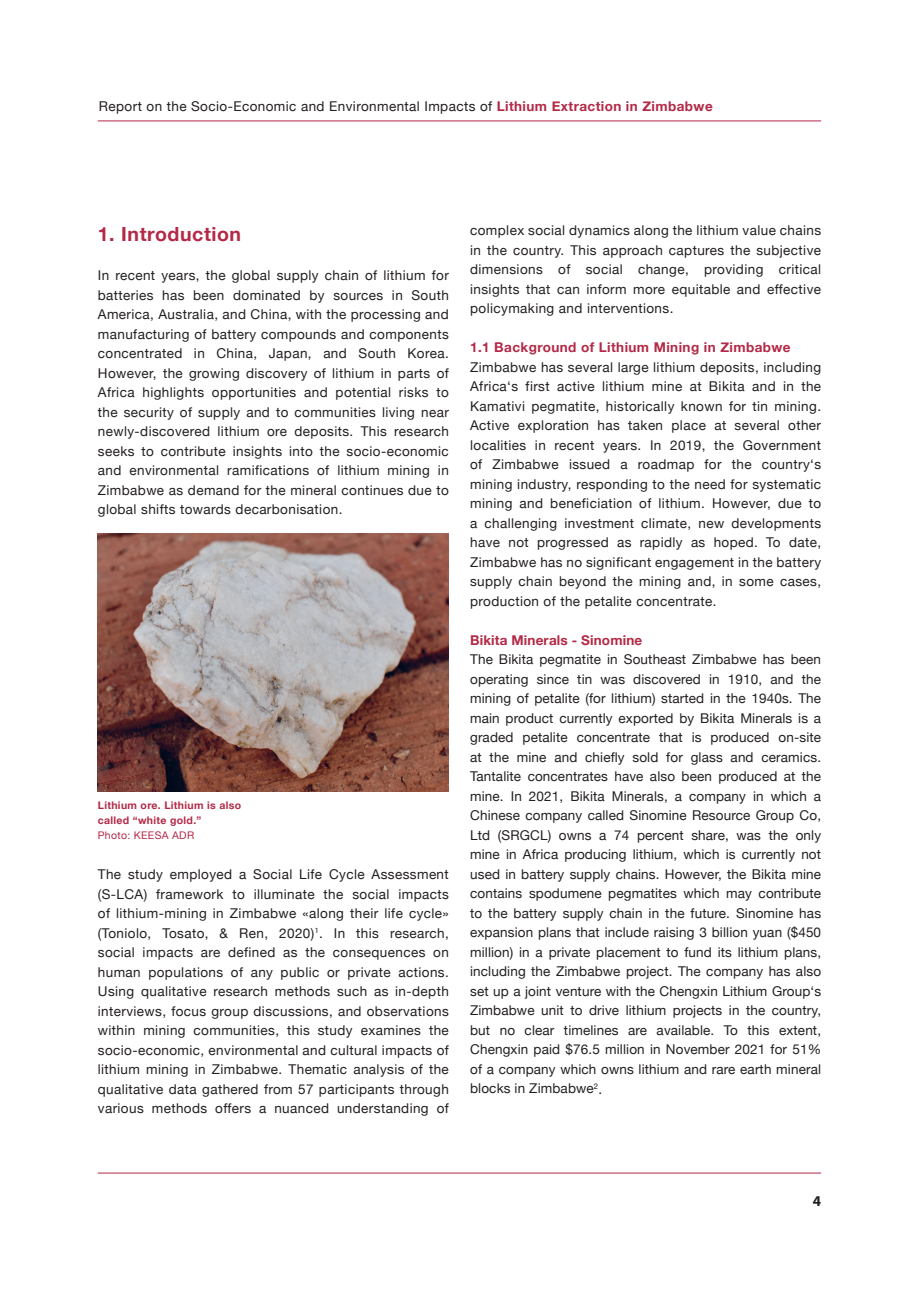
<style>
.page{position:relative;width:919px;height:1289px;background:#fff}
.page>*{position:absolute;margin:0;border:0;box-sizing:border-box;transform-origin:0 0}
.t1{font:700 19.5px "Helvetica Neue";letter-spacing:.03em;color:#b32947}
.t2{font:700 15px "Myriad Pro";color:#231f20}
.t3{font:13.5px/19.5px "Helvetica Neue";letter-spacing:.03em;color:#231f20;text-align:justify}
.t4{font:700 13.5px "Helvetica Neue";letter-spacing:.03em;color:#b32947}
.t5{font:700 13.5px "Helvetica Neue";letter-spacing:.01em;color:#b32947}
.t6{font:700 10.5px/15px "Helvetica Neue";letter-spacing:.03em;color:#b32947}
.t7{font:10.5px "Helvetica Neue";letter-spacing:.03em;color:#b32947}
.s1{font-weight:700;color:#b32947}
</style>
<div class="page">
<hr style="left:98px;top:1172px;width:723px;height:1px;background:#b32947">
<hr style="left:98px;top:120px;width:723px;height:1px;background:#b32947">
<img style="left:98px;top:533px;width:351px;height:258px">
<p class="t3" style="left:99px;top:96px;width:615px">Report on the Socio-Economic and Environmental Impacts of <span class="s1">Lithium Extraction in Zimbabwe</span></p>
<h1 class="t1" style="left:98px;top:222px;width:145px">1. Introduction</h1>
<p class="t3" style="left:98px;top:265px;width:352px">In recent years, the global supply chain of lithium for batteries has been dominated by sources in South America, Australia, and China, with the processing and manufacturing of battery compounds and components concentrated in China, Japan, and South Korea.<br>However, the growing discovery of lithium in parts of Africa highlights opportunities and potential risks to the security of supply and to communities living near newly-discovered lithium ore deposits. This research seeks to contribute insights into the socio-economic and environmental ramifications of lithium mining in Zimbabwe as demand for the mineral continues due to global shifts towards decarbonisation.</p>
<p class="t6" style="left:98px;top:797px;width:145px">Lithium ore. Lithium is also called “white gold.”</p>
<p class="t7" style="left:98px;top:829px;width:98px">Photo: KEESA ADR</p>
<p class="t3" style="left:98px;top:864px;width:352px">The study employed a Social Life Cycle Assessment (S-LCA) framework to illuminate the social impacts of lithium-mining in Zimbabwe «along their life cycle» (Toniolo, Tosato, &amp; Ren, 2020)<sup>1</sup>. In this research, social impacts are defined as the consequences on human populations of any public or private actions.<br>Using qualitative research methods such as in-depth interviews, focus group discussions, and observations within mining communities, this study examines the socio-economic, environmental and cultural impacts of lithium mining in Zimbabwe. Thematic analysis of the qualitative data gathered from 57 participants through various methods offers a nuanced understanding of</p>
<p class="t3" style="left:470px;top:220px;width:352px">complex social dynamics along the lithium value chains in the country. This approach captures the subjective dimensions of social change, providing critical insights that can inform more equitable and effective policymaking and interventions.</p>
<p class="t4" style="left:470px;top:339px;width:322px">1.1 Background of Lithium Mining in Zimbabwe</p>
<p class="t3" style="left:470px;top:357px;width:352px">Zimbabwe has several large lithium deposits, including Africa‘s first active lithium mine at Bikita and in the Kamativi pegmatite, historically known for tin mining.<br>Active exploration has taken place at several other localities in recent years. In 2019, the Government of Zimbabwe issued a roadmap for the country‘s mining industry, responding to the need for systematic mining and beneficiation of lithium. However, due to a challenging investment climate, new developments have not progressed as rapidly as hoped. To date, Zimbabwe has no significant engagement in the battery supply chain beyond the mining and, in some cases, production of the petalite concentrate.</p>
<p class="t5" style="left:470px;top:631px;width:174px">Bikita Minerals - Sinomine</p>
<p class="t3" style="left:470px;top:649px;width:352px">The Bikita pegmatite in Southeast Zimbabwe has been operating since tin was discovered in 1910, and the mining of petalite (for lithium) started in the 1940s. The main product currently exported by Bikita Minerals is a graded petalite concentrate that is produced on-site at the mine and chiefly sold for glass and ceramics.<br>Tantalite concentrates have also been produced at the mine. In 2021, Bikita Minerals, a company in which a Chinese company called Sinomine Resource Group Co, Ltd (SRGCL) owns a 74 percent share, was the only mine in Africa producing lithium, which is currently not used in battery supply chains. However, the Bikita mine contains spodumene pegmatites which may contribute to the battery supply chain in the future. Sinomine has expansion plans that include raising 3 billion yuan ($450 million) in a private placement to fund its lithium plans, including the Zimbabwe project. The company has also set up a joint venture with the Chengxin Lithium Group‘s Zimbabwe unit to drive lithium projects in the country, but no clear timelines are available. To this extent, Chengxin paid $76.5 million in November 2021 for 51% of a company which owns lithium and rare earth mineral blocks in Zimbabwe<sup>2</sup>.</p>
<p class="t2" style="left:812px;top:1190px;width:10px">4</p>
</div>
